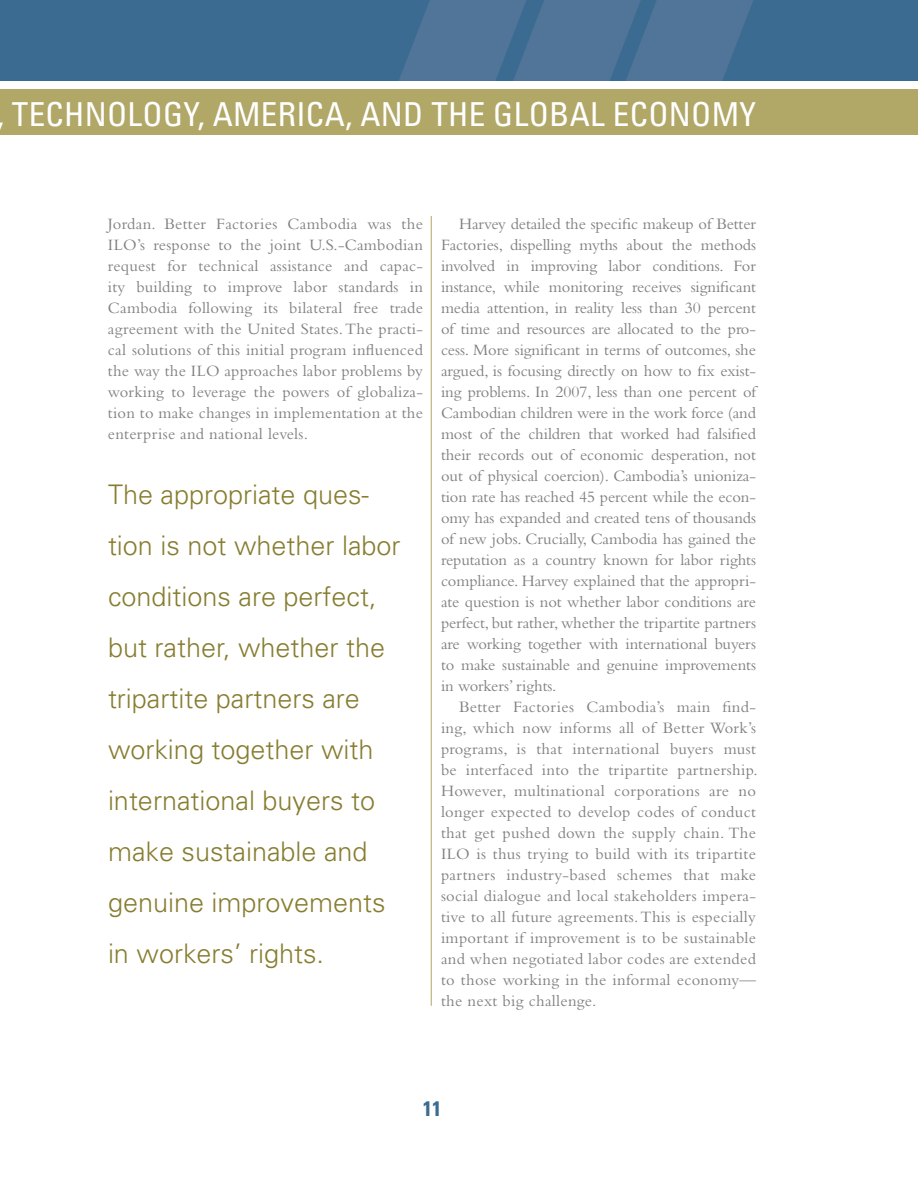
<style>
.page{position:relative;width:918px;height:1188px;background:#fff}
.page>*{position:absolute;margin:0;border:0;box-sizing:border-box;transform-origin:0 0}
.t1{font:condensed 33px "Univers";letter-spacing:.01em;color:#fff}
.t2{font:300 27px/51px "Univers";color:#877d30}
.t3{font:700 condensed 21px "Univers";color:#3c6b91}
.t4{font:16.5px/21px "Bembo";letter-spacing:.015em;color:#807f83;text-align:justify}
</style>
<div class="page">
<div style="left:0;top:0;width:918px;height:81px;background:#3c6b91"></div>
<div style="left:0;top:90px;width:918px;height:45px;background:#b1a767"></div>
<svg style="left:399px;top:0;width:354px;height:81px"></svg>
<hr style="left:431px;top:216px;width:1px;height:790px;background:#b1a767">
<h1 class="t1" style="left:-3px;top:93px;width:130px">, TECHNOLOG</h1>
<h1 class="t1" style="left:184px;top:93px;width:69px">Y, AMERICA</h1>
<h1 class="t1" style="left:345px;top:93px;width:188px">, AND THE GLOBAL</h1>
<h1 class="t1" style="left:613px;top:93px;width:145px">ECONOMY</h1>
<p class="t4" style="left:108px;top:213px;width:317px">Jordan. Better Factories Cambodia was the ILO’s response to the joint U.S.-Cambodian request for technical assistance and capac&shy;ity building to improve labor standards in Cambodia following its bilateral free trade agreement with the United States. The practi&shy;cal solutions of this initial program influenced the way the ILO approaches labor problems by working to leverage the powers of globaliza&shy;tion to make changes in implementation at the enterprise and national levels.</p>
<h2 class="t2" style="left:108px;top:468px;width:294px">The appropriate ques&shy;tion is not whether labor conditions are perfect, but rather, whether the tripartite partners are working together with international buyers to make sustainable and genuine improvements in workers’ rights.</h2>
<p class="t4" style="left:441px;top:213px;width:317px;text-indent:18px">Harvey detailed the specific makeup of Better Factories, dispelling myths about the methods involved in improving labor conditions. For instance, while monitoring receives significant media attention, in reality less than 30 percent of time and resources are allocated to the pro&shy;cess. More significant in terms of outcomes, she argued, is focusing directly on how to fix exist&shy;ing problems. In 2007, less than one percent of Cambodian children were in the work force (and most of the children that worked had falsified their records out of economic desperation, not out of physical coercion). Cambodia’s unioniza&shy;tion rate has reached 45 percent while the econ&shy;omy has expanded and created tens of thousands of new jobs. Crucially, Cambodia has gained the reputation as a country known for labor rights compliance. Harvey explained that the appropri&shy;ate question is not whether labor conditions are perfect, but rather, whether the tripartite partners are working together with international buyers to make sustainable and genuine improvements in workers’ rights.</p>
<p class="t4" style="left:441px;top:696px;width:318px;text-indent:18px">Better Factories Cambodia’s main find&shy;ing, which now informs all of Better Work’s programs, is that international buyers must be interfaced into the tripartite partnership.<br>However, multinational corporations are no longer expected to develop codes of conduct that get pushed down the supply chain. The ILO is thus trying to build with its tripartite partners industry-based schemes that make social dialogue and local stakeholders impera&shy;tive to all future agreements. This is especially important if improvement is to be sustainable and when negotiated labor codes are extended to those working in the informal economy— the next big challenge.</p>
<p class="t3" style="left:423px;top:1095px;width:20px">11</p>
</div>
